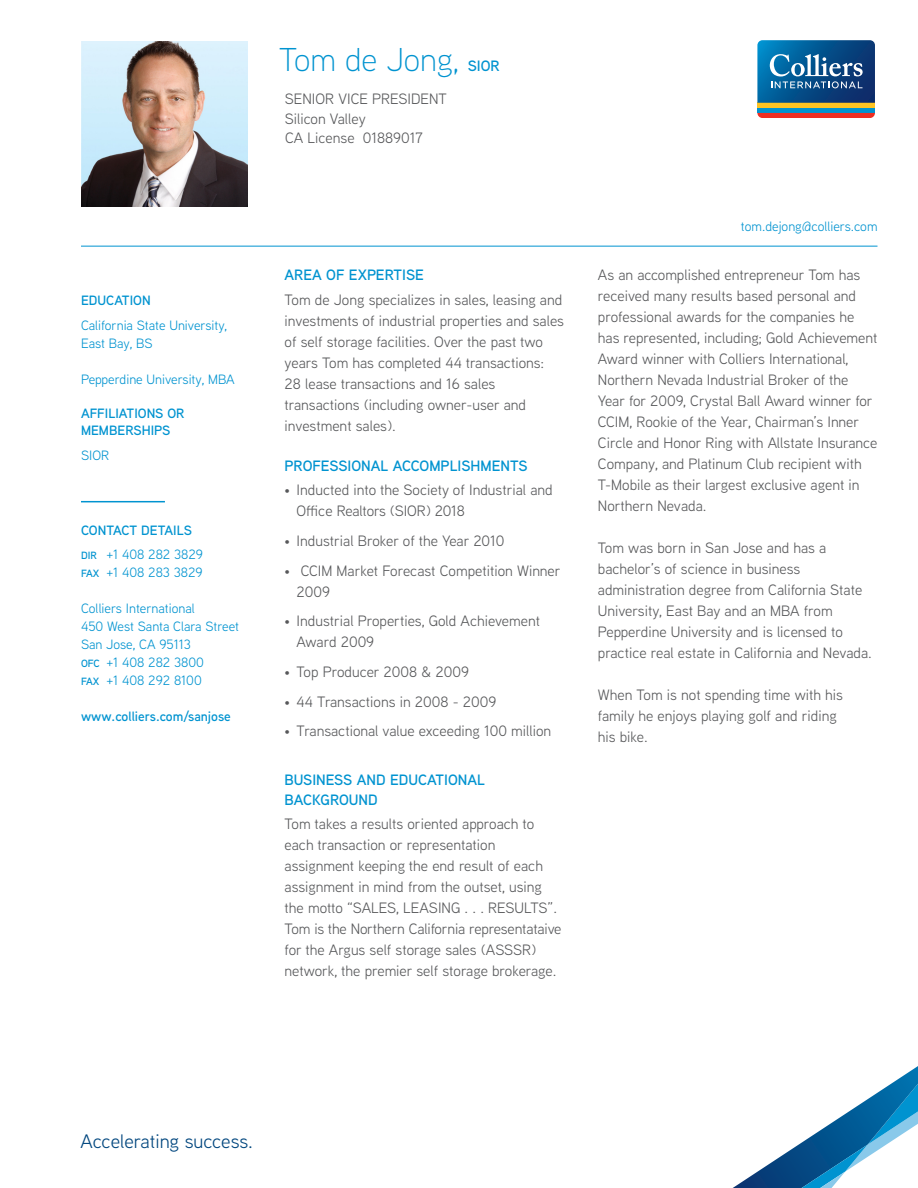
<style>
.page{position:relative;width:918px;height:1188px;background:#fff}
.page>*{position:absolute;margin:0;border:0;box-sizing:border-box;transform-origin:0 0}
.Name_Header{font:300 33px "Aaux Next";color:#0093d0}
.Motto_Sidebar{font:19.5px "Aaux Next";color:#00467e}
.Main_Text_Body{font:15px/21px "Aaux Next";color:#57585a}
.Subhead_Body{font:600 15px/19.5px "Aaux Next";color:#0093d0}
.Office_Header{font:15px "Aaux Next";color:#57585a}
.Job_Title_Header{font:15px "Aaux Next";color:#57585a}
.Text_Sidebar{font:13.5px/18px "Aaux Next";color:#0093d0}
.Subhead_Sidebar{font:600 13.5px/16.5px "Aaux Next";color:#0093d0}
.Text_Sidebar-2{font:600 13.5px "Aaux Next";color:#0093d0}
.email_Header{font:13.5px "Aaux Next";color:#0093d0}
.s1{font-weight:600;font-size:10.5px}
.s2{font-weight:600;font-size:15px}
.s3{font-size:12px}
</style>
<div class="page">
<hr style="left:81px;top:246px;width:797px;height:1px;background:#0093d0">
<hr style="left:81px;top:501px;width:84px;height:1px;background:#0093d0">
<img style="left:82px;top:41px;width:165px;height:165px">
<div style="left:757px;top:108px;width:118px;height:5px;background:#0093d0"></div>
<div style="left:757px;top:103px;width:118px;height:5px;background:#fec422"></div>
<svg style="left:757px;top:113px;width:118px;height:5px"></svg>
<svg style="left:757px;top:40px;width:118px;height:63px;background:#23669a"></svg>
<svg style="left:733px;top:1066px;width:185px;height:122px"></svg>
<p class="Subhead_Sidebar" style="left:81px;top:292px;width:71px">EDUCATION</p>
<p class="Text_Sidebar" style="left:81px;top:316px;width:148px">California State University,<br>East Bay, BS</p>
<p class="Text_Sidebar" style="left:81px;top:370px;width:155px">Pepperdine University, MBA</p>
<p class="Subhead_Sidebar" style="left:81px;top:405px;width:105px">AFFILIATIONS OR<br>MEMBERSHIPS</p>
<p class="Text_Sidebar" style="left:81px;top:446px;width:30px">SIOR</p>
<p class="Subhead_Sidebar" style="left:81px;top:521px;width:113px">CONTACT DETAILS</p>
<p class="Text_Sidebar" style="left:81px;top:545px;width:124px"><span class="s1">DIR</span> +1 408 282 3829</p>
<p class="Text_Sidebar" style="left:81px;top:563px;width:123px"><span class="s1">FAX</span> +1 408 283 3829</p>
<p class="Text_Sidebar" style="left:81px;top:599px;width:115px">Colliers International</p>
<p class="Text_Sidebar" style="left:81px;top:617px;width:160px">450 West Santa Clara Street</p>
<p class="Text_Sidebar" style="left:81px;top:635px;width:111px">San Jose, CA 95113</p>
<p class="Text_Sidebar" style="left:81px;top:653px;width:125px"><span class="s1">OFC</span> +1 408 282 3800<br><span class="s1">FAX</span> +1 408 292 8100</p>
<p class="Text_Sidebar-2" style="left:81px;top:707px;width:151px">www.colliers.com/sanjose</p>
<p class="Name_Header" style="left:279px;top:38px;width:222px">Tom de Jong, <span class="s2">SIOR</span></p>
<p class="Job_Title_Header" style="left:285px;top:89px;width:163px">SENIOR VICE PRESIDENT</p>
<p class="Office_Header" style="left:285px;top:108px;width:82px">Silicon Valley</p>
<p class="Office_Header" style="left:285px;top:128px;width:139px">CA License 01889017</p>
<p class="Subhead_Body" style="left:285px;top:265px;width:141px">AREA OF EXPERTISE</p>
<p class="Main_Text_Body" style="left:285px;top:288px;width:281px">Tom de Jong specializes in sales, leasing and investments of industrial properties and sales of self storage facilities. Over the past two years Tom has completed 44 transactions:<br>28 lease transactions and 16 sales transactions (including owner-user and investment sales).</p>
<p class="Subhead_Body" style="left:285px;top:456px;width:244px">PROFESSIONAL ACCOMPLISHMENTS</p>
<p class="Main_Text_Body" style="left:297px;top:479px;width:258px;text-indent:-12px"><span class="s3">•</span> Inducted into the Society of Industrial and<br>Office Realtors (SIOR) 2018</p>
<p class="Main_Text_Body" style="left:285px;top:530px;width:221px"><span class="s3">•</span> Industrial Broker of the Year 2010</p>
<p class="Main_Text_Body" style="left:297px;top:559px;width:265px;text-indent:-12px"><span class="s3">•</span> CCIM Market Forecast Competition Winner<br>2009</p>
<p class="Main_Text_Body" style="left:297px;top:610px;width:245px;text-indent:-12px"><span class="s3">•</span> Industrial Properties, Gold Achievement<br>Award 2009</p>
<p class="Main_Text_Body" style="left:285px;top:661px;width:186px"><span class="s3">•</span> Top Producer 2008 &amp; 2009</p>
<p class="Main_Text_Body" style="left:285px;top:690px;width:213px"><span class="s3">•</span> 44 Transactions in 2008 - 2009</p>
<p class="Main_Text_Body" style="left:285px;top:720px;width:268px"><span class="s3">•</span> Transactional value exceeding 100 million</p>
<p class="Subhead_Body" style="left:285px;top:770px;width:202px">BUSINESS AND EDUCATIONAL<br>BACKGROUND</p>
<p class="Main_Text_Body" style="left:285px;top:813px;width:278px">Tom takes a results oriented approach to each transaction or representation assignment keeping the end result of each assignment in mind from the outset, using the motto “SALES, LEASING . . . RESULTS”.<br>Tom is the Northern California representataive for the Argus self storage sales (ASSSR) network, the premier self storage brokerage.</p>
<p class="email_Header" style="left:741px;top:217px;width:138px">tom.dejong@colliers.com</p>
<p class="Main_Text_Body" style="left:598px;top:264px;width:281px">As an accomplished entrepreneur Tom has received many results based personal and professional awards for the companies he has represented, including; Gold Achievement Award winner with Colliers International, Northern Nevada Industrial Broker of the Year for 2009, Crystal Ball Award winner for CCIM, Rookie of the Year, Chairman’s Inner Circle and Honor Ring with Allstate Insurance Company, and Platinum Club recipient with T-Mobile as their largest exclusive agent in Northern Nevada.</p>
<p class="Main_Text_Body" style="left:598px;top:537px;width:276px">Tom was born in San Jose and has a bachelor’s of science in business administration degree from California State University, East Bay and an MBA from Pepperdine University and is licensed to practice real estate in California and Nevada.</p>
<p class="Main_Text_Body" style="left:598px;top:684px;width:247px">When Tom is not spending time with his family he enjoys playing golf and riding his bike.</p>
<p class="Motto_Sidebar" style="left:81px;top:1128px;width:174px">Accelerating success.</p>
</div>
